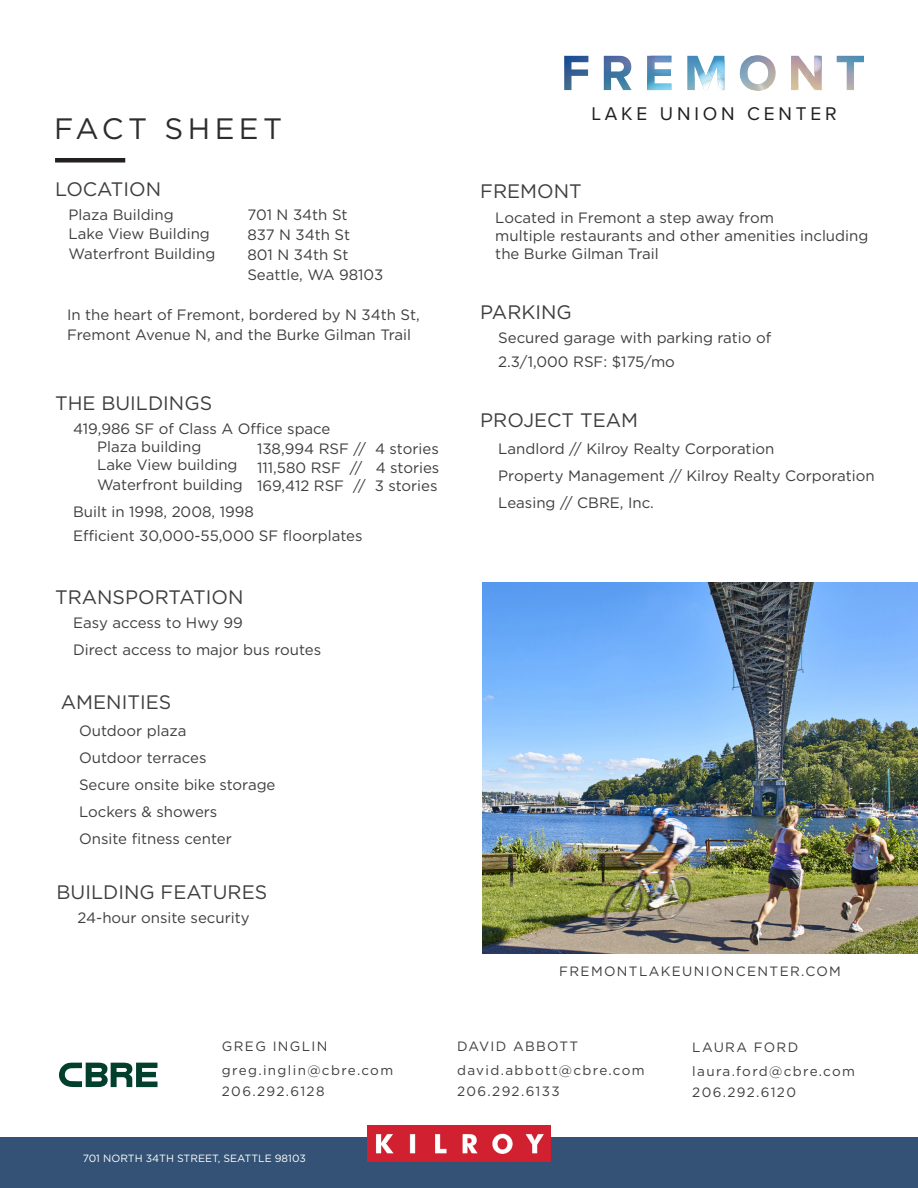
<style>
.page{position:relative;width:918px;height:1188px;background:#fff}
.page>*{position:absolute;margin:0;border:0;box-sizing:border-box;transform-origin:0 0}
.t1{font:29.55px "Gotham";letter-spacing:.15em;color:#2c2d2f}
.t2{font:19.5px "Gotham";color:#3e3e3f}
.t3{font:19.05px "Proxima Nova";letter-spacing:.2em;color:#231f20}
.t4{font:15px/19.5px "Gotham";color:#3e3e3f}
.t5{font:13.5px "Gotham";letter-spacing:.1em;color:#3e3e3f}
.t6{font:10.5px "Gotham";color:#fff}
</style>
<div class="page">
<div style="left:0;top:1137px;width:918px;height:51px;background:#335275"></div>
<img style="left:368px;top:1126px;width:182px;height:36px">
<svg style="left:564px;top:55px;width:300px;height:36px"></svg>
<img style="left:482px;top:583px;width:436px;height:371px">
<div style="left:55px;top:158px;width:70px;height:5px;background:#231f20"></div>
<svg style="left:59px;top:1063px;width:99px;height:24px"></svg>
<h1 class="t1" style="left:54px;top:110px;width:230px">FACT SHEET</h1>
<p class="t2" style="left:55px;top:177px;width:108px">LOCATION</p>
<p class="t4" style="left:69px;top:205px;width:148px">Plaza Building<br>Lake View Building<br>Waterfront Building</p>
<p class="t4" style="left:248px;top:205px;width:102px">701 N 34th St</p>
<p class="t4" style="left:248px;top:225px;width:104px">837 N 34th St</p>
<p class="t4" style="left:248px;top:245px;width:102px">801 N 34th St</p>
<p class="t4" style="left:247px;top:265px;width:137px">Seattle, WA 98103</p>
<p class="t4" style="left:67px;top:305px;width:354px">In the heart of Fremont, bordered by N 34th St,<br>Fremont Avenue N, and the Burke Gilman Trail</p>
<p class="t2" style="left:55px;top:391px;width:159px">THE BUILDINGS</p>
<p class="t4" style="left:73px;top:419px;width:259px">419,986 SF of Class A Office space</p>
<p class="t4" style="left:97px;top:438px;width:142px;line-height:18px">Plaza building<br>Lake View building</p>
<p class="t4" style="left:97px;top:475px;width:147px">Waterfront building</p>
<p class="t4" style="left:73px;top:502px;width:182px">Built in 1998, 2008, 1998</p>
<p class="t4" style="left:73px;top:526px;width:291px">Efficient 30,000-55,000 SF floorplates</p>
<p class="t4" style="left:257px;top:439px;width:183px">138,994 RSF // 4 stories</p>
<p class="t4" style="left:257px;top:476px;width:182px">169,412 RSF // 3 stories</p>
<p class="t4" style="left:257px;top:458px;width:184px">111,580 RSF // 4 stories</p>
<p class="t2" style="left:55px;top:585px;width:190px">TRANSPORTATION</p>
<p class="t4" style="left:73px;top:613px;width:171px">Easy access to Hwy 99</p>
<p class="t4" style="left:73px;top:640px;width:250px">Direct access to major bus routes</p>
<p class="t2" style="left:61px;top:690px;width:112px">AMENITIES</p>
<p class="t4" style="left:79px;top:721px;width:109px">Outdoor plaza</p>
<p class="t4" style="left:79px;top:748px;width:129px">Outdoor terraces</p>
<p class="t4" style="left:79px;top:775px;width:198px">Secure onsite bike storage</p>
<p class="t4" style="left:79px;top:802px;width:140px">Lockers &amp; showers</p>
<p class="t4" style="left:79px;top:829px;width:154px">Onsite fitness center</p>
<p class="t2" style="left:57px;top:880px;width:212px">BUILDING FEATURES</p>
<p class="t4" style="left:78px;top:908px;width:174px">24-hour onsite security</p>
<p class="t3" style="left:591px;top:100px;width:247px">LAKE UNION CENTER</p>
<p class="t2" style="left:480px;top:179px;width:103px">FREMONT</p>
<p class="t4" style="left:495px;top:209px;width:375px;line-height:18px">Located in Fremont a step away from<br>multiple restaurants and other amenities including the Burke Gilman Trail</p>
<p class="t2" style="left:480px;top:300px;width:93px">PARKING</p>
<p class="t4" style="left:498px;top:328px;width:274px">Secured garage with parking ratio of</p>
<p class="t4" style="left:498px;top:352px;width:178px">2.3/1,000 RSF: $175/mo</p>
<p class="t2" style="left:480px;top:408px;width:159px">PROJECT TEAM</p>
<p class="t4" style="left:498px;top:439px;width:278px">Landlord // Kilroy Realty Corporation</p>
<p class="t4" style="left:498px;top:466px;width:378px">Property Management // Kilroy Realty Corporation</p>
<p class="t4" style="left:498px;top:493px;width:157px">Leasing // CBRE, Inc.</p>
<p class="t5" style="left:559px;top:962px;width:283px">FREMONTLAKEUNIONCENTER.COM</p>
<p class="t5" style="left:222px;top:1038px;width:107px">GREG INGLIN</p>
<p class="t5" style="left:222px;top:1062px;width:173px">greg.inglin@cbre.com</p>
<p class="t5" style="left:222px;top:1083px;width:104px">206.292.6128</p>
<p class="t6" style="left:83px;top:1151px;width:225px">701 NORTH 34TH STREET, SEATTLE 98103</p>
<p class="t5" style="left:457px;top:1038px;width:123px">DAVID ABBOTT</p>
<p class="t5" style="left:457px;top:1062px;width:189px">david.abbott@cbre.com</p>
<p class="t5" style="left:457px;top:1083px;width:104px">206.292.6133</p>
<p class="t5" style="left:692px;top:1039px;width:108px">LAURA FORD</p>
<p class="t5" style="left:692px;top:1063px;width:164px">laura.ford@cbre.com</p>
<p class="t5" style="left:692px;top:1084px;width:105px">206.292.6120</p>
</div>
